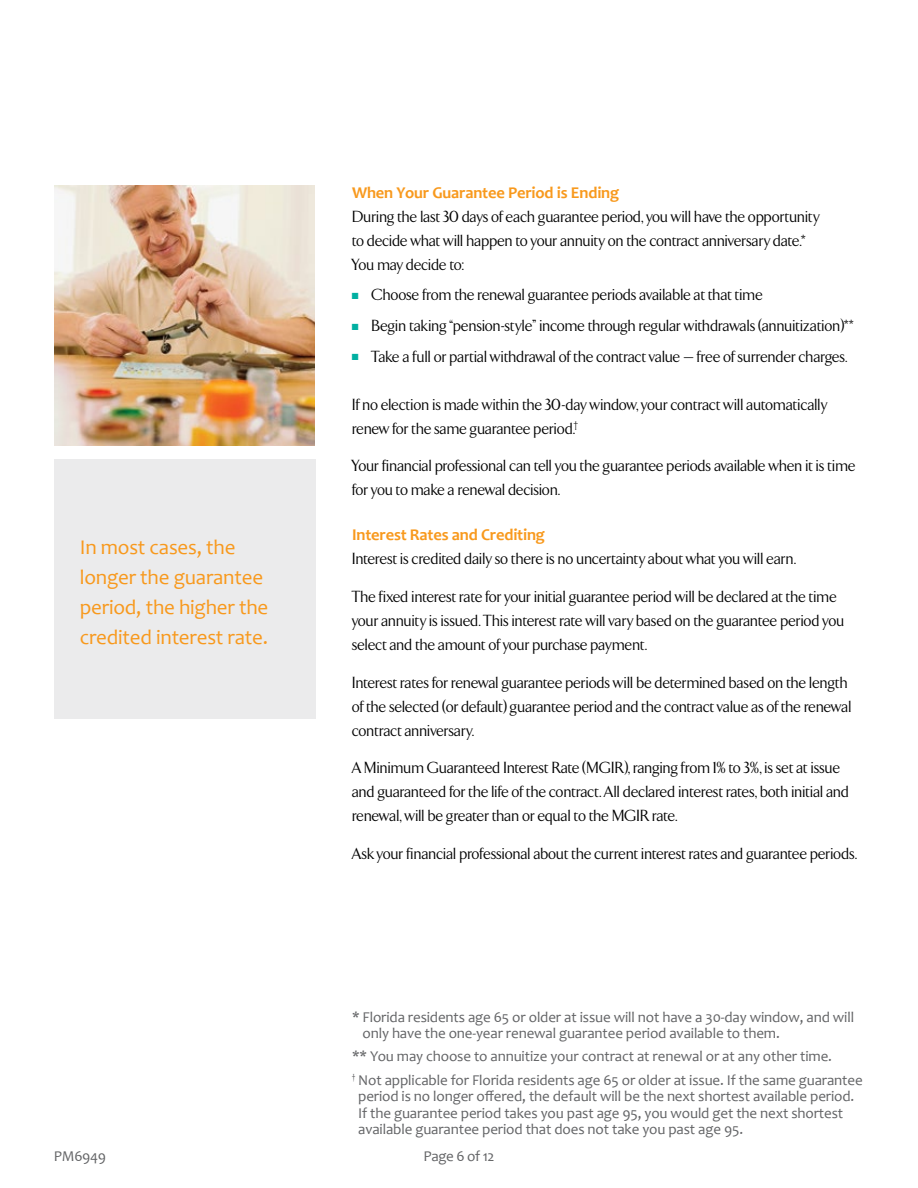
<style>
.page{position:relative;width:918px;height:1188px;background:#fff}
.page>*{position:absolute;margin:0;border:0;box-sizing:border-box;transform-origin:0 0}
.t1{font:21px/30px "Candara";letter-spacing:-.01em;color:#f8991d}
.t2{font:16.5px/24px "TF Arrow";letter-spacing:-.005em;color:#000}
.t3{font:700 16.5px "Candara";letter-spacing:-.01em;color:#f8991d}
.t4{font:15px/16.5px "Candara";letter-spacing:-.01em;color:#636466}
.s1{font-weight:300;font-size:9px;color:#00afa1}
.s2{font-size:15.75px}
</style>
<div class="page">
<img style="left:54px;top:186px;width:261px;height:260px">
<div style="left:54px;top:459px;width:262px;height:260px;background:#ebebec"></div>
<p class="t1" style="left:80px;top:532px;width:190px">In most cases, the longer the guarantee period, the higher the credited interest rate.</p>
<p class="t3" style="left:352px;top:182px;width:269px">When Your Guarantee Period is Ending</p>
<p class="t2" style="left:352px;top:205px;width:469px">During the last 30 days of each guarantee period, you will have the opportunity to decide what will happen to your annuity on the contract anniversary date.*<br>You may decide to:</p>
<p class="t2" style="left:352px;top:280px;width:503px;line-height:30.8px"><span class="s1">∆</span> Choose from the renewal guarantee periods available at that time<br><span class="s1">∆</span> Begin taking “pension-style” income through regular withdrawals (annuitization)** <span class="s1">∆</span> Take a full or partial withdrawal of the contract value — free of surrender charges<span class="s2">.</span></p>
<p class="t2" style="left:352px;top:393px;width:477px">If no election is made within the 30-day window, your contract will automatically renew for the same guarantee period.<sup>†</sup></p>
<p class="t2" style="left:352px;top:454px;width:505px">Your financial professional can tell you the guarantee periods available when it is time for you to make a renewal decision.</p>
<p class="t3" style="left:352px;top:525px;width:195px">Interest Rates and Crediting</p>
<p class="t2" style="left:352px;top:547px;width:445px">Interest is credited daily so there is no uncertainty about what you will earn.</p>
<p class="t2" style="left:352px;top:585px;width:494px">The fixed interest rate for your initial guarantee period will be declared at the time your annuity is issued. This interest rate will vary based on the guarantee period you select and the amount of your purchase payment.</p>
<p class="t2" style="left:352px;top:670px;width:501px">Interest rates for renewal guarantee periods will be determined based on the length of the selected (or default) guarantee period and the contract value as of the renewal contract anniversary.</p>
<p class="t2" style="left:352px;top:756px;width:499px">A Minimum Guaranteed Interest Rate (MGIR), ranging from 1% to 3%, is set at issue and guaranteed for the life of the contract. All declared interest rates, both initial and renewal, will be greater than or equal to the MGIR rate.</p>
<p class="t2" style="left:352px;top:842px;width:506px">Ask your financial professional about the current interest rates and guarantee periods.</p>
<p class="t4" style="left:363px;top:1008px;width:493px;text-indent:-11px">* Florida residents age 65 or older at issue will not have a 30-day window, and will only have the one-year renewal guarantee period available to them.</p>
<p class="t4" style="left:352px;top:1045px;width:512px;line-height:23.2px">** You may choose to annuitize your contract at renewal or at any other time.<br><sup>†</sup> Not applicable for Florida residents age 65 or older at issue. If the same guarantee</p>
<p class="t4" style="left:358px;top:1088px;width:498px">period is no longer offered, the default will be the next shortest available period.<br>If the guarantee period takes you past age 95, you would get the next shortest available guarantee period that does not take you past age 95.</p>
<p class="t4" style="left:54px;top:1148px;width:53px">PM6949</p>
<p class="t4" style="left:424px;top:1148px;width:73px">Page 6 of 12</p>
</div>
